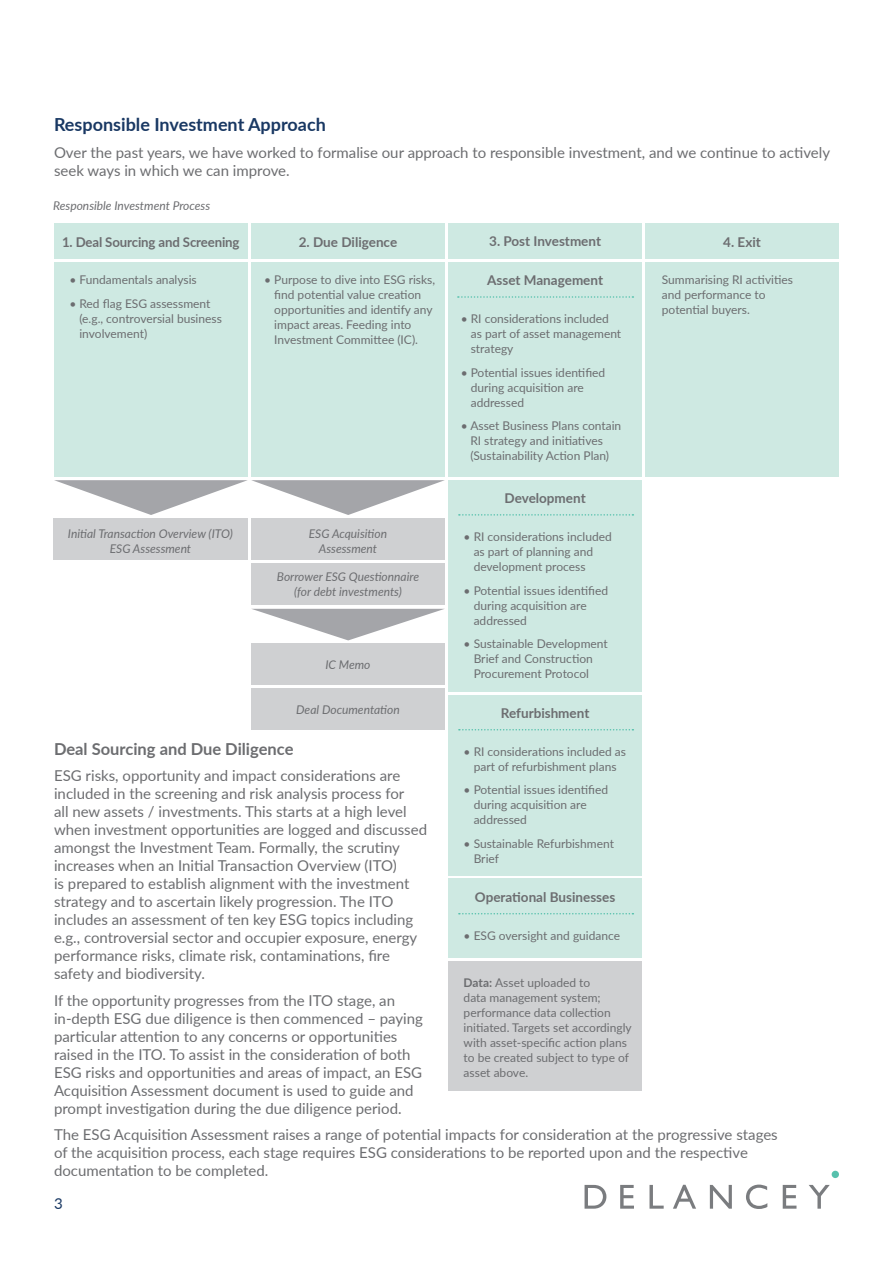
<style>
.page{position:relative;width:893px;height:1263px;background:#fff}
.page>*{position:absolute;margin:0;border:0;box-sizing:border-box;transform-origin:0 0}
.t1{font:700 18px "Lato";color:#193863}
.t2{font:700 16.5px "Lato";color:#6c6d70}
.t3{font:15px/18px "Lato";color:#6c6d70}
.t4{font:15px "Lato";color:#193863}
.t5{font:700 13.5px "Lato";color:#6c6d70}
.t6{font:12px/15px "Lato";color:#6c6d70}
.t7{font:italic 12px/15px "Lato";color:#6c6d70;text-align:center}
.s1{font-weight:700}
</style>
<div class="page">
<div style="left:645px;top:262px;width:194px;height:214px;background:#cee9e2"></div>
<div style="left:832px;top:1171px;width:7px;height:7px;background:#57c1ad;border-radius:50%"></div>
<svg style="left:585px;top:1185px;width:21px;height:24px"></svg>
<svg style="left:620px;top:1185px;width:14px;height:24px"></svg>
<svg style="left:649px;top:1185px;width:15px;height:24px"></svg>
<svg style="left:673px;top:1185px;width:23px;height:24px"></svg>
<svg style="left:710px;top:1185px;width:22px;height:24px"></svg>
<svg style="left:746px;top:1184px;width:21px;height:25px"></svg>
<svg style="left:783px;top:1185px;width:13px;height:24px"></svg>
<svg style="left:809px;top:1185px;width:21px;height:24px"></svg>
<div style="left:54px;top:262px;width:194px;height:215px;background:#cee9e2"></div>
<div style="left:251px;top:518px;width:194px;height:42px;background:#cfd0d2"></div>
<div style="left:251px;top:643px;width:194px;height:42px;background:#cfd0d2"></div>
<div style="left:251px;top:688px;width:194px;height:42px;background:#cfd0d2"></div>
<div style="left:251px;top:563px;width:194px;height:42px;background:#cfd0d2"></div>
<svg style="left:54px;top:480px;width:391px;height:35px"></svg>
<svg style="left:252px;top:609px;width:192px;height:31px"></svg>
<div style="left:251px;top:262px;width:194px;height:215px;background:#cee9e2"></div>
<div style="left:448px;top:223px;width:194px;height:36px;background:#cee9e2"></div>
<div style="left:448px;top:480px;width:194px;height:212px;background:#cee9e2"></div>
<div style="left:448px;top:695px;width:194px;height:181px;background:#cee9e2"></div>
<div style="left:448px;top:879px;width:194px;height:79px;background:#cee9e2"></div>
<div style="left:448px;top:961px;width:194px;height:129px;background:#cfd0d2"></div>
<div style="left:54px;top:223px;width:194px;height:36px;background:#cee9e2"></div>
<div style="left:251px;top:223px;width:194px;height:36px;background:#cee9e2"></div>
<div style="left:645px;top:223px;width:194px;height:36px;background:#cee9e2"></div>
<svg style="left:459px;top:514px;width:174px;height:2px"></svg>
<svg style="left:459px;top:729px;width:174px;height:1px"></svg>
<svg style="left:459px;top:913px;width:174px;height:1px"></svg>
<div style="left:53px;top:518px;width:195px;height:42px;background:#cfd0d2"></div>
<div style="left:448px;top:262px;width:194px;height:215px;background:#cee9e2"></div>
<svg style="left:458px;top:296px;width:175px;height:2px"></svg>
<p class="t1" style="left:54px;top:112px;width:273px">Responsible Investment Approach</p>
<p class="t3" style="left:54px;top:143px;width:777px">Over the past years, we have worked to formalise our approach to responsible investment, and we continue to actively seek ways in which we can improve.</p>
<p class="t7" style="left:53px;top:197px;width:158px">Responsible Investment Process</p>
<p class="t5" style="left:62px;top:232px;width:179px">1. Deal Sourcing and Screening</p>
<p class="t5" style="left:299px;top:232px;width:100px">2. Due Diligence</p>
<p class="t5" style="left:489px;top:231px;width:113px">3. Post Investment</p>
<p class="t5" style="left:723px;top:232px;width:39px">4. Exit</p>
<p class="t6" style="left:69px;top:272px;width:129px">• Fundamentals analysis</p>
<p class="t6" style="left:79px;top:295px;width:144px;text-indent:-10px">• Red flag ESG assessment (e.g., controversial business involvement)</p>
<p class="t5" style="left:487px;top:270px;width:117px">Asset Management</p>
<p class="t6" style="left:471px;top:311px;width:152px;text-indent:-10px">• RI considerations included as part of asset management strategy</p>
<p class="t6" style="left:471px;top:364px;width:136px;text-indent:-10px">• Potential issues identified during acquisition are addressed</p>
<p class="t6" style="left:470px;top:418px;width:152px;text-indent:-10px">• Asset Business Plans contain<br>RI strategy and initiatives (Sustainability Action Plan)</p>
<p class="t6" style="left:274px;top:272px;width:162px;text-indent:-10px">• Purpose to dive into ESG risks, find potential value creation opportunities and identify any impact areas. Feeding into<br>Investment Committee (IC).</p>
<p class="t6" style="left:662px;top:272px;width:133px">Summarising RI activities and performance to potential buyers.</p>
<p class="t5" style="left:505px;top:488px;width:83px">Development</p>
<p class="t7" style="left:68px;top:525px;width:167px">Initial Transaction Overview (ITO)<br>ESG Assessment</p>
<p class="t7" style="left:309px;top:525px;width:80px">ESG Acquisition<br>Assessment</p>
<p class="t7" style="left:277px;top:569px;width:144px">Borrower ESG Questionnaire (for debt investments)</p>
<p class="t7" style="left:325px;top:656px;width:47px">IC Memo</p>
<p class="t7" style="left:296px;top:701px;width:105px">Deal Documentation</p>
<p class="t6" style="left:474px;top:529px;width:140px;text-indent:-10px">• RI considerations included as part of planning and development process</p>
<p class="t6" style="left:474px;top:582px;width:136px;text-indent:-10px">• Potential issues identified during acquisition are addressed</p>
<p class="t6" style="left:474px;top:636px;width:136px;text-indent:-10px">• Sustainable Development<br>Brief and Construction<br>Procurement Protocol</p>
<p class="t5" style="left:501px;top:703px;width:90px">Refurbishment</p>
<p class="t2" style="left:54px;top:737px;width:241px">Deal Sourcing and Due Diligence</p>
<p class="t3" style="left:54px;top:766px;width:375px">ESG risks, opportunity and impact considerations are included in the screening and risk analysis process for<br>all new assets / investments. This starts at a high level when investment opportunities are logged and discussed amongst the Investment Team. Formally, the scrutiny increases when an Initial Transaction Overview (ITO)<br>is prepared to establish alignment with the investment strategy and to ascertain likely progression. The ITO includes an assessment of ten key ESG topics including e.g., controversial sector and occupier exposure, energy performance risks, climate risk, contaminations, fire safety and biodiversity.</p>
<p class="t3" style="left:54px;top:991px;width:370px">If the opportunity progresses from the ITO stage, an in-depth ESG due diligence is then commenced – paying particular attention to any concerns or opportunities raised in the ITO. To assist in the consideration of both ESG risks and opportunities and areas of impact, an ESG Acquisition Assessment document is used to guide and prompt investigation during the due diligence period.</p>
<p class="t3" style="left:54px;top:1125px;width:725px">The ESG Acquisition Assessment raises a range of potential impacts for consideration at the progressive stages of the acquisition process, each stage requires ESG considerations to be reported upon and the respective documentation to be completed.</p>
<p class="t6" style="left:464px;top:743px;width:164px;text-align:center">• RI considerations included as part of refurbishment plans</p>
<p class="t6" style="left:474px;top:782px;width:136px;text-indent:-10px">• Potential issues identified during acquisition are addressed</p>
<p class="t6" style="left:474px;top:835px;width:142px;text-indent:-10px">• Sustainable Refurbishment<br>Brief</p>
<p class="t5" style="left:475px;top:887px;width:142px">Operational Businesses</p>
<p class="t6" style="left:464px;top:927px;width:158px">• ESG oversight and guidance</p>
<p class="t6" style="left:464px;top:974px;width:170px"><span class="s1">Data:</span> Asset uploaded to<br>data management system; performance data collection initiated. Targets set accordingly with asset-specific action plans to be created subject to type of asset above.</p>
<p class="t4" style="left:54px;top:1193px;width:10px">3</p>
</div>
